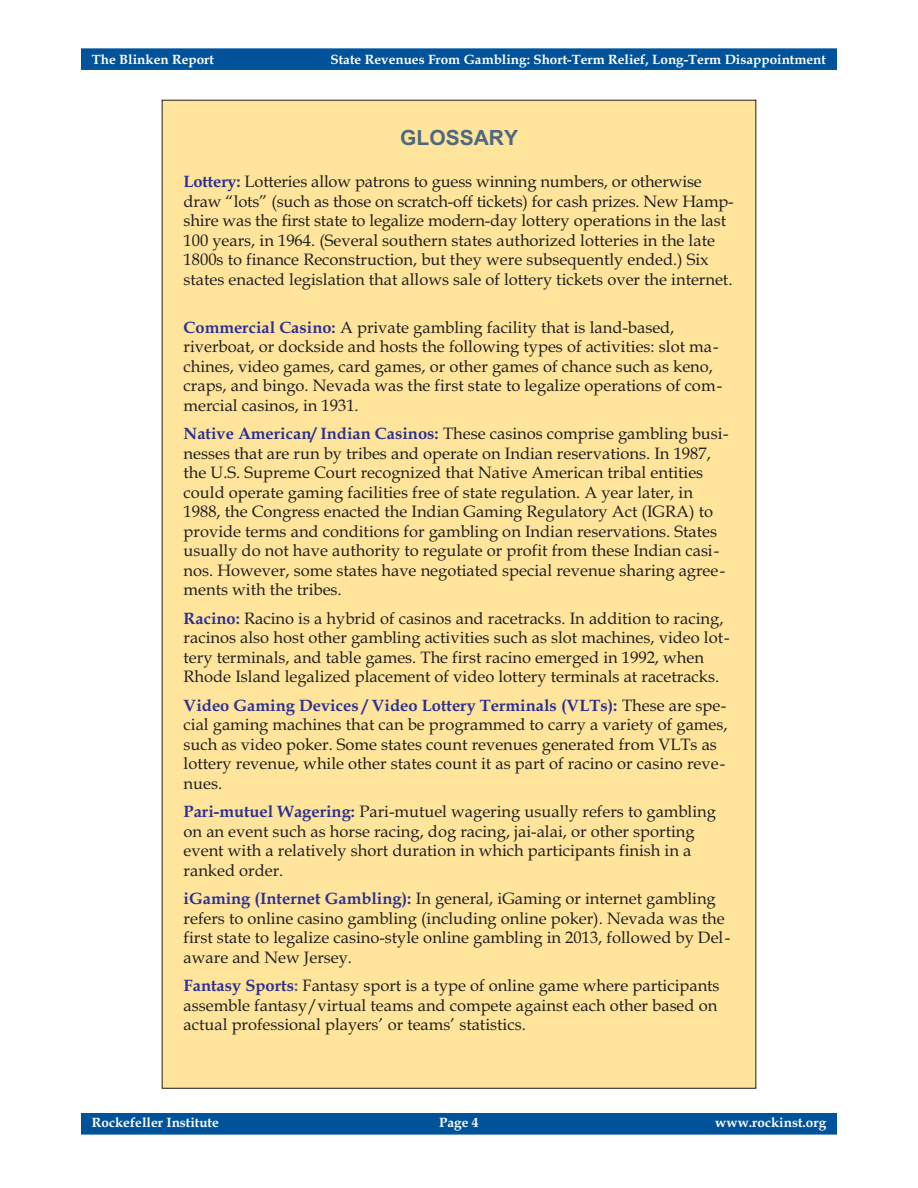
<style>
.page{position:relative;width:918px;height:1188px;background:#fff}
.page>*{position:absolute;margin:0;border:0;box-sizing:border-box;transform-origin:0 0}
.t1{font:700 21px "Arial";color:#4d687f}
.t2{font:16.5px/19.5px "Book Antiqua";color:#221f1f}
.t3{font:700 13.5px "Book Antiqua";color:#fff}
.s1{font-weight:700;color:#2d3092}
.s2{font-weight:700;color:#4d687f}
</style>
<div class="page">
<div style="left:81px;top:48px;width:756px;height:22px;background:#00539b"></div>
<div style="left:81px;top:1113px;width:756px;height:22px;background:#00539b"></div>
<div style="left:162px;top:100px;width:594px;height:988px;background:#ffe49c"></div>
<p class="t3" style="left:92px;top:54px;width:124px">The Blinken Report</p>
<p class="t3" style="left:331px;top:54px;width:497px">State Revenues From Gambling: Short-Term Relief, Long-Term Disappointment</p>
<p class="t1" style="left:400px;top:130px;width:119px">GLOSSARY</p>
<p class="t2" style="left:184px;top:174px;width:552px"><span class="s1">Lottery:</span> Lotteries allow patrons to guess winning numbers, or otherwise draw “lots” (such as those on scratch-off tickets) for cash prizes. New Hamp&shy;shire was the first state to legalize modern-day lottery operations in the last 100 years, in 1964. (Several southern states authorized lotteries in the late 1800s to finance Reconstruction, but they were subsequently ended.) Six states enacted legislation that allows sale of lottery tickets over the internet.</p>
<p class="t2" style="left:184px;top:320px;width:540px"><span class="s1">Commercial Casino:</span> A private gambling facility that is land-based, riverboat, or dockside and hosts the following types of activities: slot ma&shy;chines, video games, card games, or other games of chance such as keno, craps, and bingo. Nevada was the first state to legalize operations of com&shy;mercial casinos, in 1931.</p>
<p class="t2" style="left:184px;top:426px;width:546px"><span class="s1">Native American/ Indian Casinos:</span> These casinos comprise gambling busi&shy;nesses that are run by tribes and operate on Indian reservations. In 1987, the U.S. Supreme Court recognized that Native American tribal entities could operate gaming facilities free of state regulation. A year later, in 1988, the Congress enacted the Indian Gaming Regulatory Act (IGRA) to provide terms and conditions for gambling on Indian reservations. States usually do not have authority to regulate or profit from these Indian casi&shy;nos. However, some states have negotiated special revenue sharing agree&shy;ments with the tribes.</p>
<p class="t2" style="left:184px;top:611px;width:548px"><span class="s1">Racino:</span> Racino is a hybrid of casinos and racetracks. In addition to racing, racinos also host other gambling activities such as slot machines, video lot&shy;tery terminals, and table games. The first racino emerged in 1992, when Rhode Island legalized placement of video lottery terminals at racetracks.</p>
<p class="t2" style="left:184px;top:698px;width:545px"><span class="s1">Video Gaming Devices / Video Lottery Terminals (VLTs):</span> These are spe&shy;cial gaming machines that can be programmed to carry a variety of games, such as video poker. Some states count revenues generated from VLTs as lottery revenue, while other states count it as part of racino or casino reve&shy;nues.</p>
<p class="t2" style="left:184px;top:804px;width:534px"><span class="s1">Pari-mutuel Wagering:</span> Pari-mutuel wagering usually refers to gambling on an event such as horse racing, dog racing, jai-alai, or other sporting event with a relatively short duration in which participants finish in a ranked order.</p>
<p class="t2" style="left:184px;top:891px;width:548px"><span class="s1">iGaming (Internet Gambling):</span> In general, iGaming or internet gambling refers to online casino gambling (including online poker). Nevada was the first state to legalize casino-style online gambling in 2013, followed by Del&shy;aware and New Jersey.</p>
<p class="t2" style="left:184px;top:978px;width:538px"><span class="s1">Fantasy Sports</span><span class="s2">:</span> Fantasy sport is a type of online game where participants assemble fantasy/virtual teams and compete against each other based on actual professional players’ or teams’ statistics.</p>
<p class="t3" style="left:92px;top:1118px;width:129px">Rockefeller Institute</p>
<p class="t3" style="left:439px;top:1118px;width:41px">Page 4</p>
<p class="t3" style="left:715px;top:1118px;width:113px">www.rockinst.org</p>
</div>
